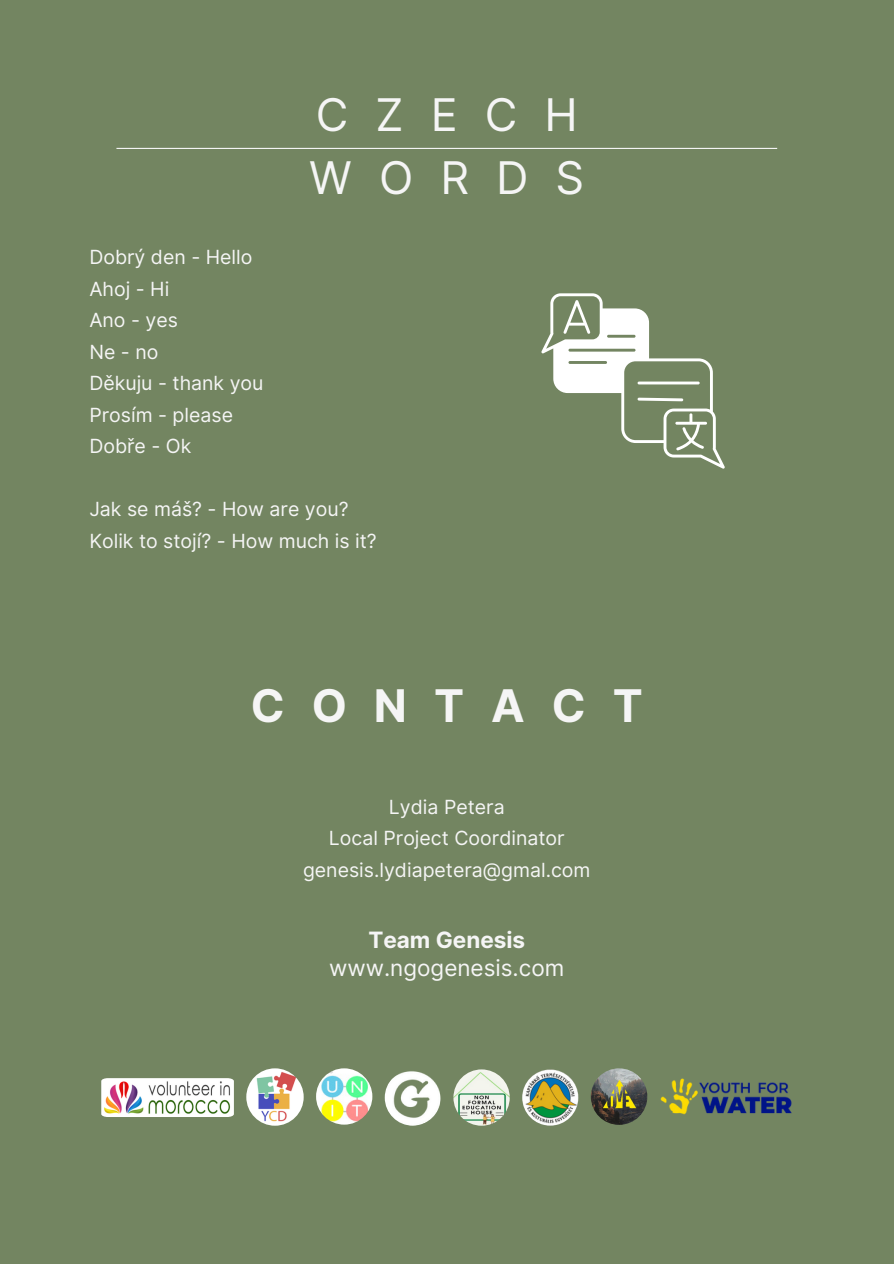
<style>
.page{position:relative;width:894px;height:1264px;background:#fff}
.page>*{position:absolute;margin:0;border:0;box-sizing:border-box;transform-origin:0 0}
.t1{font:45px/63px "Inter";letter-spacing:.6em;color:#f5f5f5}
.t2{font:700 45px "Inter";letter-spacing:.6em;color:#f5f5f5}
.t3{font:22.5px/28.2px "Inter";color:#f5f5f5;text-align:center}
.t4{font:19.5px "Inter";color:#f5f5f5}
.s1{font-weight:700}
</style>
<div class="page">
<div style="left:0;top:0;width:893px;height:1263px;background:#738561"></div>
<hr style="left:116px;top:148px;width:661px;height:1px;background:#f5f5f5">
<svg style="left:541px;top:293px;width:183px;height:175px"></svg>
<img style="left:590px;top:1068px;width:57px;height:56px;border-radius:50%">
<img style="left:522px;top:1069px;width:56px;height:56px;border-radius:50%">
<img style="left:453px;top:1069px;width:56px;height:56px;border-radius:50%">
<img style="left:316px;top:1068px;width:56px;height:56px;border-radius:50%">
<img style="left:246px;top:1068px;width:57px;height:57px;border-radius:50%">
<img style="left:660px;top:1078px;width:132px;height:37px">
<img style="left:101px;top:1078px;width:133px;height:38px">
<img style="left:384px;top:1069px;width:57px;height:56px;border-radius:50%">
<p class="t4" style="left:89px;top:245px;width:165px">Dobrý den - Hello</p>
<p class="t4" style="left:89px;top:277px;width:81px">Ahoj - Hi</p>
<p class="t4" style="left:89px;top:308px;width:90px">Ano - yes</p>
<p class="t4" style="left:89px;top:340px;width:70px">Ne - no</p>
<p class="t4" style="left:89px;top:371px;width:176px">Děkuju - thank you</p>
<p class="t4" style="left:89px;top:403px;width:145px">Prosím - please</p>
<p class="t4" style="left:89px;top:434px;width:103px">Dobře - Ok</p>
<h2 class="t1" style="left:309px;top:83px;width:276px">CZECH<br>WORDS</h2>
<p class="t4" style="left:89px;top:497px;width:261px">Jak se máš? - How are you?</p>
<p class="t4" style="left:89px;top:529px;width:289px">Kolik to stojí? - How much is it?</p>
<p class="t2" style="left:251px;top:678px;width:393px">CONTACT</p>
<h1 class="t4" style="left:389px;top:795px;width:117px">Lydia Petera</h1>
<p class="t4" style="left:329px;top:826px;width:237px">Local Project Coordinator</p>
<p class="t4" style="left:303px;top:858px;width:289px">genesis.lydiapetera@gmal.com</p>
<p class="t3" style="left:329px;top:925px;width:237px"><span class="s1">Team Genesis </span>www.ngogenesis.com</p>
</div>
